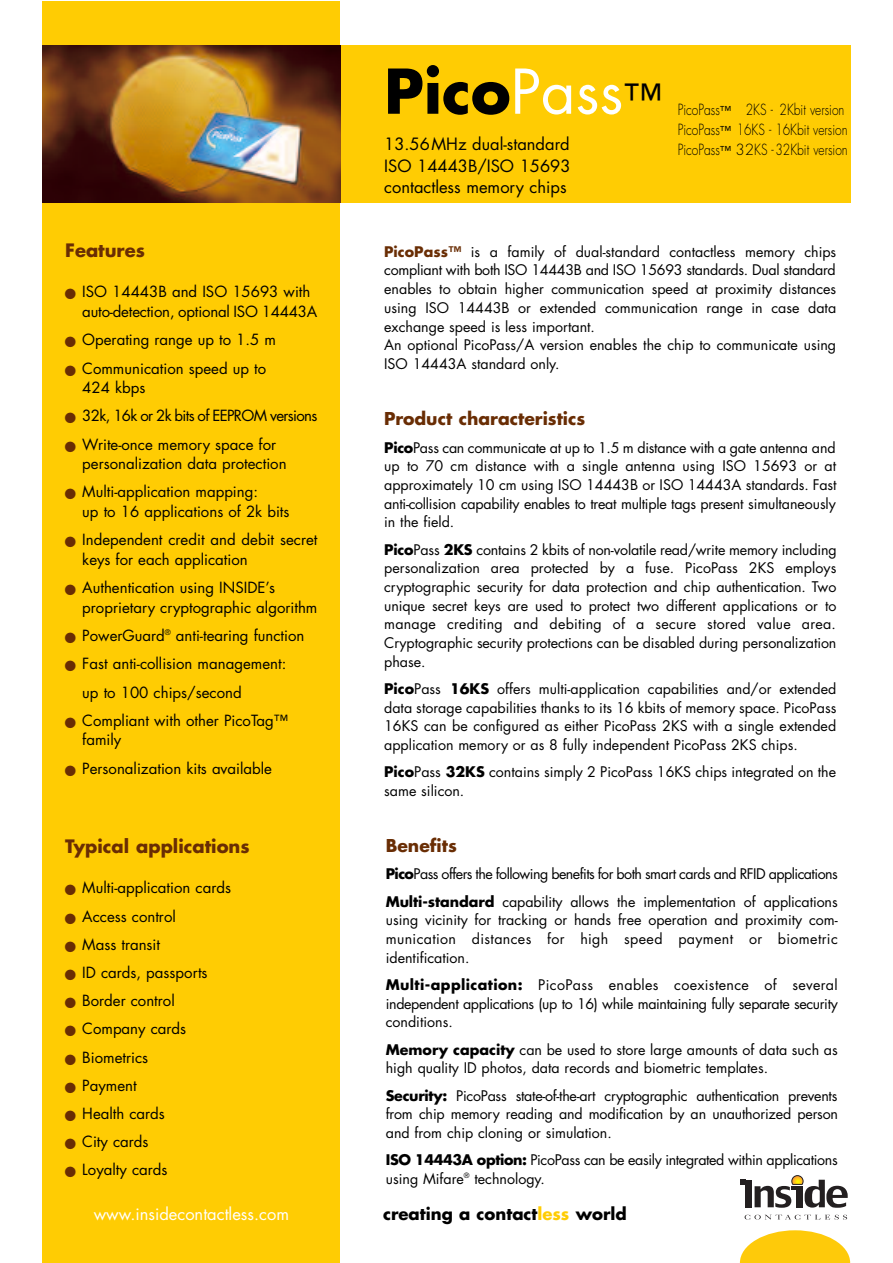
<style>
.page{position:relative;width:893px;height:1263px;background:#fff}
.page>*{position:absolute;margin:0;border:0;box-sizing:border-box;transform-origin:0 0}
.t1{font:700 60px "Futura";color:#000}
.t2{font:700 18px "Futura";color:#692d04}
.t3{font:700 17.25px "Futura";color:#692d04}
.t4{font:16.5px/21.6px "Futura";color:#000;text-align:justify}
.t5{font:16.5px "Futura";color:#fff}
.t6{font:700 16.5px "Futura";color:#000}
.t7{font:15px/19.6px "Futura";color:#000}
.t8{font:300 15px/19.8px "Futura";color:#000;scale:.8 1}
.t9{font:15px "Futura";letter-spacing:-.045em;color:#000}
.t10{font:14.25px/18.8px "Futura";color:#000;text-align:justify}
.t11{font:14.25px/27.2px "Futura";letter-spacing:-.035em;color:#000}
.t12{font:14.25px/18.8px "Futura";letter-spacing:-.025em;color:#000}
.s1{color:#692d04}
.s2{font-weight:400;color:#fff}
.s3{font-weight:400;font-size:40.5px}
.s4{font-weight:400;font-size:12px}
.s5{font-weight:700;color:#692d04}
.s6{font-weight:700}
.s7{color:#ffcc03}
</style>
<div class="page">
<div style="left:43px;top:1px;width:297px;height:1262px;background:#ffcc03"></div>
<div style="left:302px;top:45px;width:548px;height:158px;background:#ffcc03"></div>
<img style="left:43px;top:45px;width:297px;height:158px">
<div style="left:746px;top:1180px;width:6px;height:27px;background:#231f20"></div>
<svg style="left:740px;top:1180px;width:6px;height:5px"></svg>
<svg style="left:745px;top:1214px;width:102px;height:5px"></svg>
<svg style="left:755px;top:1175px;width:93px;height:33px"></svg>
<svg style="left:740px;top:1230px;width:110px;height:33px"></svg>
<p class="t2" style="left:65px;top:242px;width:81px">Features</p>
<p class="t7" style="left:82px;top:283px;width:237px;text-indent:-17px"><span class="s1">■</span> ISO 14443B and ISO 15693 with auto-detection, optional ISO 14443A</p>
<p class="t7" style="left:65px;top:331px;width:212px"><span class="s1">■</span> Operating range up to 1.5 m</p>
<p class="t7" style="left:82px;top:359px;width:185px;text-indent:-17px"><span class="s1">■</span> Communication speed up to<br>424 kbps</p>
<p class="t9" style="left:65px;top:409px;width:254px"><span class="s1">■</span> 32k, 16k or 2k bits of EEPROM versions</p>
<p class="t7" style="left:82px;top:436px;width:206px;text-indent:-17px"><span class="s1">■</span> Write-once memory space for personalization data protection</p>
<p class="t7" style="left:82px;top:483px;width:209px;text-indent:-17px"><span class="s1">■</span> Multi-application mapping:<br>up to 16 applications of 2k bits</p>
<p class="t7" style="left:82px;top:531px;width:237px;text-indent:-17px"><span class="s1">■</span> Independent credit and debit secret keys for each application</p>
<p class="t7" style="left:82px;top:579px;width:237px;text-indent:-17px"><span class="s1">■</span> Authentication using INSIDE’s proprietary cryptographic algorithm</p>
<p class="t7" style="left:65px;top:627px;width:241px"><span class="s1">■</span> PowerGuard<sup>®</sup> anti-tearing function</p>
<p class="t7" style="left:82px;top:651px;width:206px;line-height:28.2px;text-indent:-17px"><span class="s1">■</span> Fast anti-collision management: up to 100 chips/second</p>
<p class="t7" style="left:82px;top:712px;width:207px;text-indent:-17px"><span class="s1">■</span> Compliant with other PicoTag™ family</p>
<p class="t7" style="left:65px;top:759px;width:208px"><span class="s1">■</span> Personalization kits available</p>
<h1 class="t1" style="left:384px;top:64px;width:279px">Pico<span class="s2">Pass</span><span class="s3">™</span></h1>
<p class="t4" style="left:384px;top:134px;width:188px">13.56MHz dual-standard ISO 14443B/ISO 15693 contactless memory chips</p>
<p class="t8" style="left:678px;top:101px;width:214px">PicoPass<span class="s4">™</span> 2KS - 2Kbit version<br>PicoPass<span class="s4">™</span> 16KS - 16Kbit version<br>PicoPass<span class="s4">™</span> 32KS -32Kbit version</p>
<p class="t10" style="left:384px;top:243px;width:454px;text-align:left"><span class="s5">PicoPass™</span> is a family of dual-standard contactless memory chips compliant with both ISO 14443B and ISO 15693 standards. Dual standard enables to obtain higher communication speed at proximity distances using ISO 14443B or extended communication range in case data exchange speed is less important.<br>An optional PicoPass/A version enables the chip to communicate using ISO 14443A standard only.</p>
<p class="t3" style="left:384px;top:410px;width:203px">Product characteristics</p>
<p class="t10" style="left:384px;top:439px;width:454px"><span class="s6">Pico</span>Pass can communicate at up to 1.5 m distance with a gate antenna and up to 70 cm distance with a single antenna using ISO 15693 or at approximately 10 cm using ISO 14443B or ISO 14443A standards. Fast anti-collision capability enables to treat multiple tags present simultaneously in the field.</p>
<p class="t10" style="left:384px;top:541px;width:454px"><span class="s6">Pico</span>Pass <span class="s6">2KS</span> contains 2 kbits of non-volatile read/write memory including personalization area protected by a fuse. PicoPass 2KS employs cryptographic security for data protection and chip authentication. Two unique secret keys are used to protect two different applications or to manage crediting and debiting of a secure stored value area.<br>Cryptographic security protections can be disabled during personalization phase.</p>
<p class="t10" style="left:384px;top:681px;width:454px"><span class="s6">Pico</span>Pass <span class="s6">16KS</span> offers multi-application capabilities and/or extended data storage capabilities thanks to its 16 kbits of memory space. PicoPass 16KS can be configured as either PicoPass 2KS with a single extended application memory or as 8 fully independent PicoPass 2KS chips.</p>
<p class="t10" style="left:384px;top:764px;width:453px"><span class="s6">Pico</span>Pass <span class="s6">32KS</span> contains simply 2 PicoPass 16KS chips integrated on the same silicon.</p>
<p class="t3" style="left:386px;top:837px;width:73px">Benefits</p>
<p class="t11" style="left:386px;top:862px;width:454px"><span class="s6">Pico</span>Pass offers the following benefits for both smart cards and RFID applications<br><span class="s6">Multi-standard</span> capability allows the implementation of applications</p>
<p class="t10" style="left:386px;top:912px;width:454px">using vicinity for tracking or hands free operation and proximity com&shy;munication distances for high speed payment or biometric identification.</p>
<p class="t10" style="left:386px;top:976px;width:454px"><span class="s6">Multi-application:</span> PicoPass enables coexistence of several independent applications (up to 16) while maintaining fully separate security conditions.</p>
<p class="t10" style="left:386px;top:1041px;width:453px"><span class="s6">Memory capacity</span> can be used to store large amounts of data such as high quality ID photos, data records and biometric templates.</p>
<p class="t10" style="left:386px;top:1087px;width:454px"><span class="s6">Security:</span> PicoPass state-of-the-art cryptographic authentication prevents from chip memory reading and modification by an unauthorized person and from chip cloning or simulation.</p>
<p class="t12" style="left:386px;top:1152px;width:453px"><span class="s6">ISO 14443A option:</span> PicoPass can be easily integrated within applications using Mifare<sup>®</sup> technology.</p>
<p class="t2" style="left:65px;top:838px;width:186px">Typical applications</p>
<p class="t7" style="left:65px;top:879px;width:167px"><span class="s1">■</span> Multi-application cards</p>
<p class="t7" style="left:65px;top:907px;width:112px"><span class="s1">■</span> Access control</p>
<p class="t7" style="left:65px;top:936px;width:96px"><span class="s1">■</span> Mass transit</p>
<p class="t7" style="left:65px;top:964px;width:144px"><span class="s1">■</span> ID cards, passports</p>
<p class="t7" style="left:65px;top:992px;width:111px"><span class="s1">■</span> Border control</p>
<p class="t7" style="left:65px;top:1020px;width:122px"><span class="s1">■</span> Company cards</p>
<p class="t7" style="left:65px;top:1048px;width:84px"><span class="s1">■</span> Biometrics</p>
<p class="t7" style="left:65px;top:1077px;width:73px"><span class="s1">■</span> Payment</p>
<p class="t7" style="left:65px;top:1105px;width:101px"><span class="s1">■</span> Health cards</p>
<p class="t7" style="left:65px;top:1133px;width:85px"><span class="s1">■</span> City cards</p>
<p class="t7" style="left:65px;top:1161px;width:104px"><span class="s1">■</span> Loyalty cards</p>
<p class="t5" style="left:94px;top:1206px;width:197px">www.insidecontactless.com</p>
<p class="t6" style="left:383px;top:1206px;width:245px">creating a contact<span class="s7">less</span> world</p>
</div>
